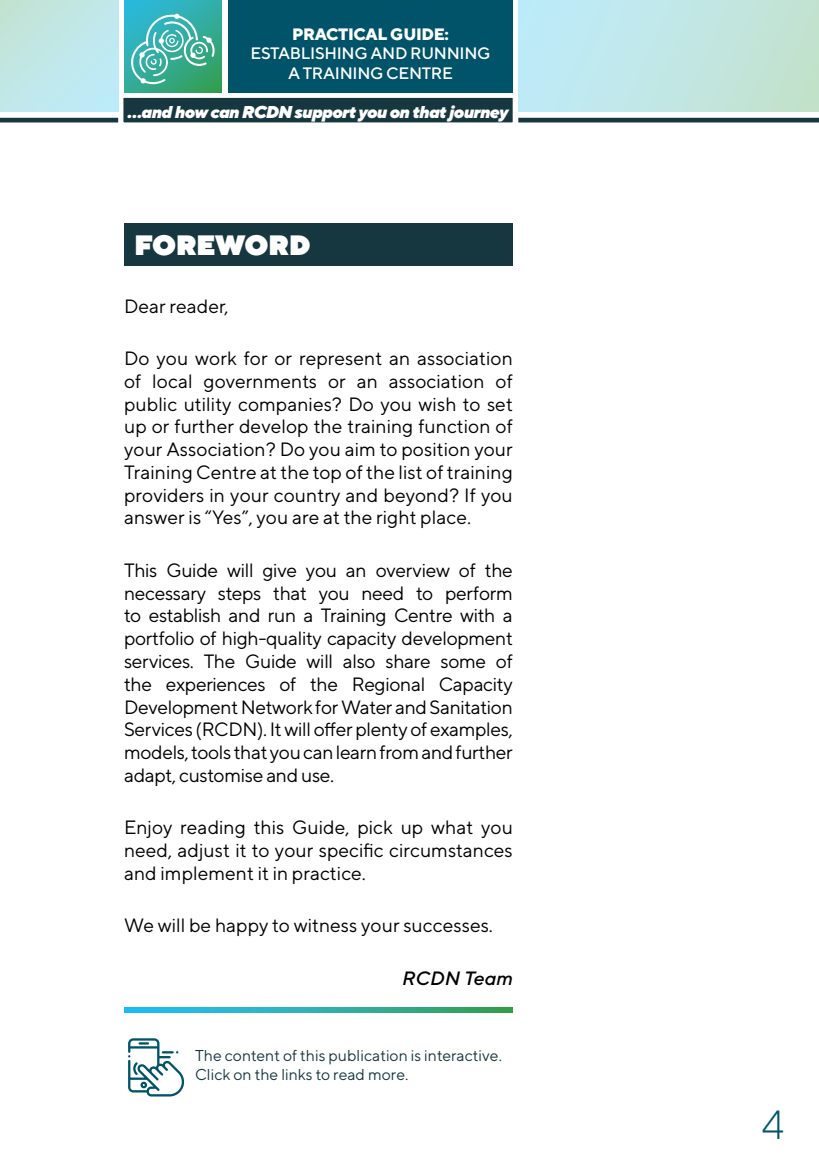
<style>
.page{position:relative;width:819px;height:1166px;background:#fff}
.page>*{position:absolute;margin:0;border:0;box-sizing:border-box;transform-origin:0 0}
.t1{font:300 40.6px "TT Norms";color:#005368}
.t2{font:800 28px "TT Norms";letter-spacing:-.015em;color:#fff}
.t3{font:19.25px/22.8px "TT Norms";color:#000;text-align:justify}
.t4{font:italic 500 19.25px "TT Norms";color:#000}
.t5{font:italic 900 17.15px "TT Norms";letter-spacing:-.045em;color:#fff}
.t6{font:500 16.45px/19.6px "TT Norms";letter-spacing:-.02em;color:#fff;text-align:center}
.t7{font:800 16.45px "TT Norms";letter-spacing:-.02em;color:#fff}
.t8{font:15.75px/18.9px "TT Norms";color:#173740}
</style>
<div class="page">
<div style="left:518px;top:0;width:301px;height:112px;background:linear-gradient(to right,#beebfb,#c3e2cd)"></div>
<div style="left:0;top:0;width:118px;height:112px;background:linear-gradient(to right,#c2e5dd,#bfeaf4)"></div>
<hr style="left:0;top:118px;width:118px;height:4px;background:#173740">
<hr style="left:518px;top:118px;width:301px;height:4px;background:#173740">
<div style="left:228px;top:0;width:285px;height:92px;background:#005368"></div>
<svg style="left:124px;top:0;width:97px;height:92px;background:#30ada2"></svg>
<svg style="left:118px;top:93px;width:395px;height:30px;background:#445d65"></svg>
<svg style="left:130px;top:14px;width:85px;height:70px;background:#58bbae"></svg>
<div style="left:124px;top:223px;width:389px;height:43px;background:#173740"></div>
<svg style="left:124px;top:1007px;width:389px;height:5px;background:#2daea9"></svg>
<svg style="left:128px;top:1038px;width:57px;height:58px"></svg>
<p class="t7" style="left:292px;top:23px;width:158px">PRACTICAL GUIDE:</p>
<p class="t6" style="left:250px;top:43px;width:241px">ESTABLISHING AND RUNNING<br>A TRAINING CENTRE</p>
<p class="t5" style="left:127px;top:101px;width:382px">…and how can RCDN support you on that journey</p>
<h2 class="t2" style="left:134px;top:227px;width:178px">FOREWORD</h2>
<p class="t3" style="left:124px;top:294px;width:106px">Dear reader,</p>
<p class="t3" style="left:124px;top:347px;width:390px">Do you work for or represent an association of local governments or an association of public utility companies? Do you wish to set up or further develop the training function of your Association? Do you aim to position your Training Centre at the top of the list of training providers in your country and beyond? If you answer is “Yes”, you are at the right place.</p>
<p class="t3" style="left:124px;top:558px;width:390px">This Guide will give you an overview of the necessary steps that you need to perform to establish and run a Training Centre with a portfolio of high-quality capacity development services. The Guide will also share some of the experiences of the Regional Capacity Development Network for Water and Sanitation Services (RCDN). It will offer plenty of examples, models, tools that you can learn from and further adapt, customise and use.</p>
<p class="t3" style="left:124px;top:816px;width:390px">Enjoy reading this Guide, pick up what you need, adjust it to your specific circumstances and implement it in practice.</p>
<p class="t3" style="left:124px;top:914px;width:370px">We will be happy to witness your successes.</p>
<p class="t4" style="left:402px;top:966px;width:112px">RCDN Team</p>
<p class="t8" style="left:195px;top:1045px;width:308px">The content of this publication is interactive.<br>Click on the links to read more.</p>
<h1 class="t1" style="left:761px;top:1099px;width:24px">4</h1>
</div>
